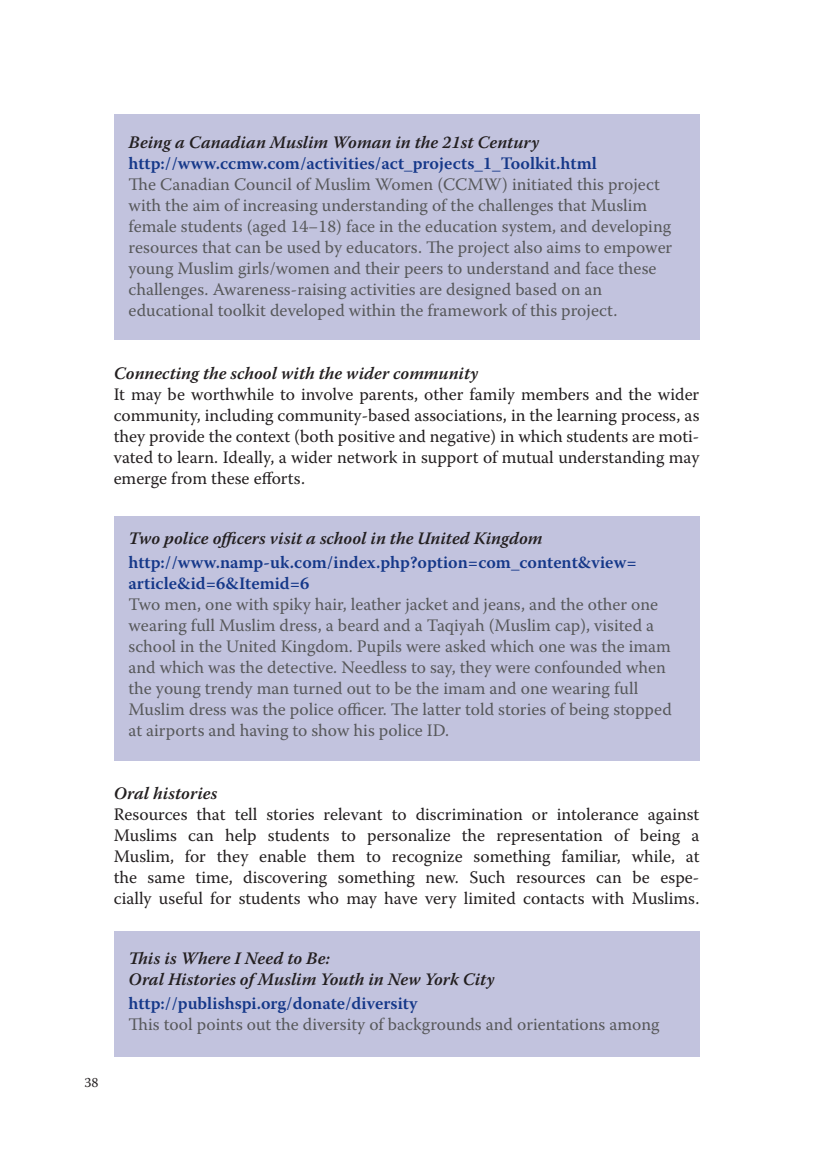
<style>
.page{position:relative;width:824px;height:1171px;background:#fff}
.page>*{position:absolute;margin:0;border:0;box-sizing:border-box;transform-origin:0 0}
.t1{font:17.5px/21px "Warnock Pro";color:#57585a}
.t2{font:17.5px/21px "Warnock Pro";color:#231f20;text-align:justify}
.t3{font:italic 600 17.5px/21px "Warnock Pro";color:#231f20}
.t4{font:600 17.5px/21px "Warnock Pro";color:#153889}
.t5{font:14px "Warnock Pro";color:#231f20}
</style>
<div class="page">
<div style="left:114px;top:931px;width:585px;height:126px;background:#c2c3de"></div>
<div style="left:114px;top:516px;width:585px;height:244px;background:#c2c3de"></div>
<div style="left:114px;top:114px;width:585px;height:226px;background:#c2c3de"></div>
<p class="t3" style="left:128px;top:132px;width:412px">Being a Canadian Muslim Woman in the 21st Century</p>
<p class="t4" style="left:128px;top:153px;width:469px">http://www.ccmw.com/activities/act_projects_1_Toolkit.html</p>
<p class="t1" style="left:128px;top:174px;width:545px">The Canadian Council of Muslim Women (CCMW) initiated this project with the aim of increasing understanding of the challenges that Muslim female students (aged 14−18) face in the education system, and developing resources that can be used by educators. The project also aims to empower young Muslim girls/women and their peers to understand and face these challenges. Awareness-raising activities are designed based on an educational toolkit developed within the framework of this project.</p>
<p class="t3" style="left:114px;top:363px;width:366px">Connecting the school with the wider community</p>
<p class="t2" style="left:114px;top:384px;width:587px">It may be worthwhile to involve parents, other family members and the wider community, including community-based associations, in the learning process, as they provide the context (both positive and negative) in which students are moti&shy;vated to learn. Ideally, a wider network in support of mutual understanding may emerge from these efforts.</p>
<p class="t3" style="left:128px;top:527px;width:415px">Two police officers visit a school in the United Kingdom</p>
<p class="t4" style="left:128px;top:552px;width:509px">http://www.namp-uk.com/index.php?option=com_content&amp;view= article&amp;id=6&amp;Itemid=6</p>
<p class="t1" style="left:128px;top:594px;width:544px">Two men, one with spiky hair, leather jacket and jeans, and the other one wearing full Muslim dress, a beard and a Taqiyah (Muslim cap), visited a school in the United Kingdom. Pupils were asked which one was the imam and which was the detective. Needless to say, they were confounded when the young trendy man turned out to be the imam and one wearing full Muslim dress was the police officer. The latter told stories of being stopped at airports and having to show his police ID.</p>
<p class="t3" style="left:114px;top:783px;width:105px">Oral histories</p>
<p class="t2" style="left:114px;top:804px;width:587px">Resources that tell stories relevant to discrimination or intolerance against Muslims can help students to personalize the representation of being a Muslim, for they enable them to recognize something familiar, while, at the same time, discovering something new. Such resources can be espe&shy;cially useful for students who may have very limited contacts with Muslims.</p>
<p class="t5" style="left:84px;top:1073px;width:16px">38</p>
<p class="t3" style="left:129px;top:947px;width:367px">This is Where I Need to Be:<br>Oral Histories of Muslim Youth in New York City</p>
<p class="t4" style="left:129px;top:993px;width:290px">http://publishspi.org/donate/diversity</p>
<p class="t1" style="left:129px;top:1014px;width:532px">This tool points out the diversity of backgrounds and orientations among</p>
</div>
